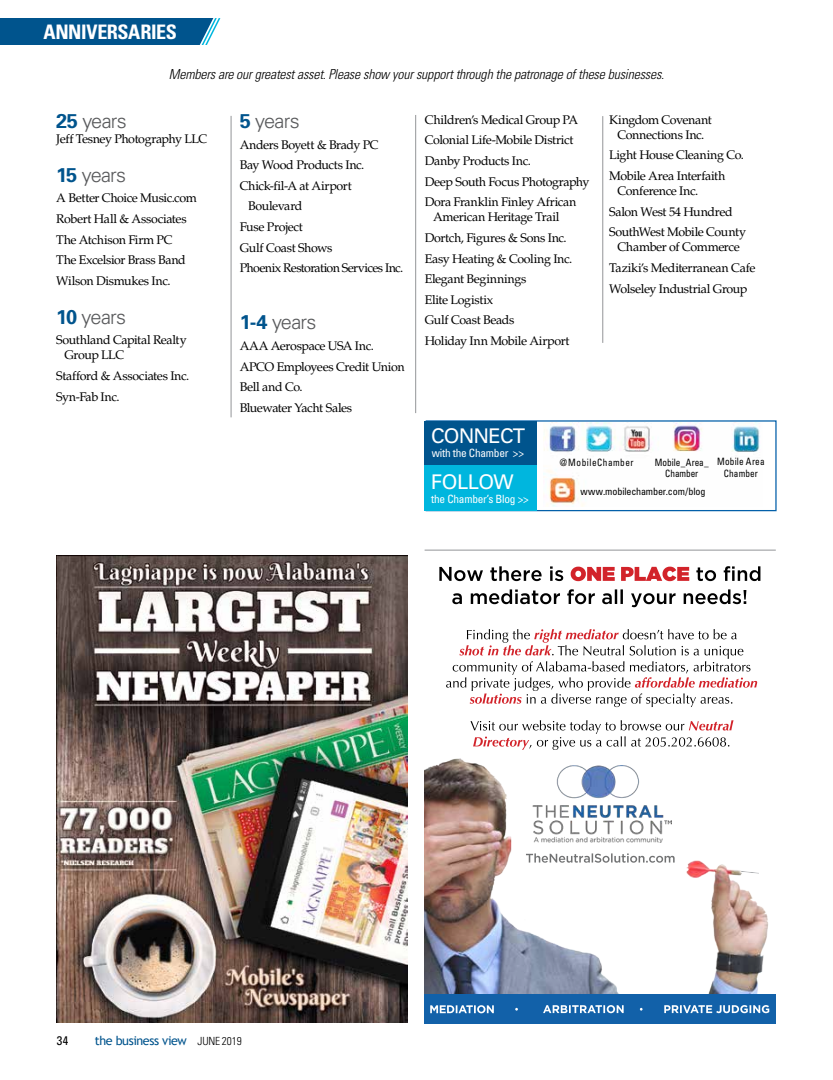
<style>
.page{position:relative;width:833px;height:1080px;background:#fff}
.page>*{position:absolute;margin:0;border:0;box-sizing:border-box;transform-origin:0 0}
.t1{font:20.25px "Univers";letter-spacing:-.04em;color:#fff}
.t2{font:300 20px "Univers";letter-spacing:-.04em;color:#58595b}
.t3{font:700 condensed 20px "Univers";letter-spacing:-.02em;color:#fff}
.t4{font:italic 300 condensed 13.75px "Univers";letter-spacing:-.01em;color:#000}
.t5{font:12.5px/20.6px "Palatino";letter-spacing:-.03em;color:#000}
.t6{font:12.5px "Palatino";letter-spacing:-.05em;color:#000}
.t7{font:12.5px "Trebuchet MS";letter-spacing:-.035em;color:#00548d}
.t8{font:condensed 12.5px "Univers";color:#000}
.t9{font:condensed 11.38px "Univers";letter-spacing:-.02em;color:#fff}
.t10{font:condensed 10.12px/11.4px "Univers";letter-spacing:.005em;color:#000;text-align:center;scale:.91 1}
.t11{font:condensed 10.12px "Univers";letter-spacing:-.015em;color:#000}
.t12{font:condensed 10.12px "Univers";letter-spacing:.055em;color:#000;scale:.91 1}
.s1{font-weight:700;color:#00548d}
.s2{font-family:"Univers";font-weight:300;font-stretch:condensed;font-size:11.25px;color:#000}
</style>
<div class="page">
<hr style="left:231px;top:116px;width:1px;height:301px;background:#939598">
<div style="left:0;top:18px;width:220px;height:27px;background:#00548d"></div>
<img style="left:57px;top:556px;width:351px;height:467px">
<img style="left:424px;top:758px;width:351px;height:237px">
<img style="left:532px;top:766px;width:139px;height:76px">
<svg style="left:452px;top:589px;width:294px;height:18px"></svg>
<svg style="left:696px;top:566px;width:64px;height:15px"></svg>
<svg style="left:570px;top:567px;width:119px;height:14px"></svg>
<svg style="left:439px;top:566px;width:124px;height:15px"></svg>
<svg style="left:470px;top:720px;width:263px;height:30px"></svg>
<svg style="left:446px;top:629px;width:311px;height:78px"></svg>
<svg style="left:526px;top:853px;width:148px;height:10px"></svg>
<div style="left:424px;top:995px;width:351px;height:29px;background:#1261a9"></div>
<svg style="left:430px;top:1005px;width:64px;height:8px"></svg>
<svg style="left:543px;top:1005px;width:80px;height:8px"></svg>
<svg style="left:664px;top:1005px;width:105px;height:8px"></svg>
<svg style="left:738px;top:870px;width:21px;height:5px"></svg>
<img style="left:543px;top:423px;width:217px;height:84px">
<div style="left:425px;top:420px;width:351px;height:91px;border:1px solid #0460a9"></div>
<div style="left:425px;top:421px;width:112px;height:45px;background:#00548d"></div>
<div style="left:425px;top:466px;width:112px;height:45px;background:#00b6de"></div>
<hr style="left:415px;top:115px;width:1px;height:298px;background:#939598">
<hr style="left:602px;top:116px;width:1px;height:227px;background:#939598">
<hr style="left:424px;top:550px;width:351px;height:1px;background:#939598">
<h2 class="t3" style="left:43px;top:20px;width:135px">ANNIVERSARIES</h2>
<p class="t4" style="left:169px;top:66px;width:497px">Members are our greatest asset. Please show your support through the patronage of these businesses.</p>
<h2 class="t2" style="left:56px;top:109px;width:72px"><span class="s1">25</span> years</h2>
<p class="t5" style="left:56px;top:129px;width:152px">Jeff Tesney Photography LLC</p>
<h2 class="t2" style="left:56px;top:163px;width:71px"><span class="s1">15</span> years</h2>
<p class="t5" style="left:56px;top:188px;width:142px">A Better Choice Music.com<br>Robert Hall &amp; Associates<br>The Atchison Firm PC<br>The Excelsior Brass Band<br>Wilson Dismukes Inc.</p>
<h2 class="t2" style="left:56px;top:305px;width:71px"><span class="s1">10</span> years</h2>
<p class="t5" style="left:64px;top:333px;width:124px;line-height:15px;text-indent:-8px">Southland Capital Realty<br>Group LLC</p>
<p class="t5" style="left:56px;top:366px;width:134px">Stafford &amp; Associates Inc.<br>Syn-Fab Inc.</p>
<h2 class="t2" style="left:240px;top:109px;width:61px"><span class="s1">5</span> years</h2>
<p class="t5" style="left:240px;top:134px;width:140px">Anders Boyett &amp; Brady PC</p>
<p class="t5" style="left:240px;top:155px;width:126px">Bay Wood Products Inc.</p>
<p class="t5" style="left:240px;top:175px;width:113px">Chick-fil-A at Airport</p>
<p class="t5" style="left:248px;top:196px;width:56px">Boulevard</p>
<p class="t5" style="left:240px;top:217px;width:65px">Fuse Project</p>
<p class="t5" style="left:240px;top:237px;width:94px">Gulf Coast Shows</p>
<p class="t6" style="left:240px;top:261px;width:165px">Phoenix Restoration Services Inc.</p>
<h2 class="t2" style="left:240px;top:310px;width:78px"><span class="s1">1-4</span> years</h2>
<p class="t5" style="left:240px;top:336px;width:166px">AAA Aerospace USA Inc.<br>APCO Employees Credit Union<br>Bell and Co.<br>Bluewater Yacht Sales</p>
<p class="t5" style="left:425px;top:110px;width:166px">Children’s Medical Group PA<br>Colonial Life-Mobile District<br>Danby Products Inc.<br>Deep South Focus Photography<br>Dora Franklin Finley African</p>
<p class="t5" style="left:425px;top:207px;width:149px;text-indent:8px">American Heritage Trail<br>Dortch, Figures &amp; Sons Inc.<br>Easy Heating &amp; Cooling Inc.<br>Elegant Beginnings<br>Elite Logistix<br>Gulf Coast Beads<br>Holiday Inn Mobile Airport</p>
<p class="t5" style="left:609px;top:112px;width:104px;line-height:15px;text-align:center">Kingdom Covenant<br>Connections Inc.</p>
<p class="t5" style="left:609px;top:145px;width:136px">Light House Cleaning Co.<br>Mobile Area Interfaith</p>
<p class="t5" style="left:609px;top:181px;width:138px;text-indent:8px">Conference Inc.<br>Salon West 54 Hundred<br>SouthWest Mobile County</p>
<p class="t5" style="left:609px;top:237px;width:148px;text-indent:8px">Chamber of Commerce<br>Taziki’s Mediterranean Cafe<br>Wolseley Industrial Group</p>
<h1 class="t1" style="left:431px;top:424px;width:96px">CONNECT</h1>
<p class="t9" style="left:432px;top:446px;width:94px">with the Chamber &gt;&gt;</p>
<h1 class="t1" style="left:431px;top:470px;width:84px">FOLLOW</h1>
<p class="t9" style="left:431px;top:491px;width:99px">the Chamber’s Blog &gt;&gt;</p>
<p class="t10" style="left:655px;top:456px;width:61px">Mobile_Area_<br>Chamber</p>
<p class="t12" style="left:560px;top:456px;width:82px">@MobileChamber</p>
<p class="t11" style="left:580px;top:485px;width:126px">www.mobilechamber.com/blog</p>
<p class="t10" style="left:717px;top:456px;width:53px">Mobile Area<br>Chamber</p>
<p class="t8" style="left:57px;top:1033px;width:13px">34</p>
<p class="t7" style="left:95px;top:1033px;width:148px">the business view <span class="s2">JUNE 2019</span></p>
</div>
